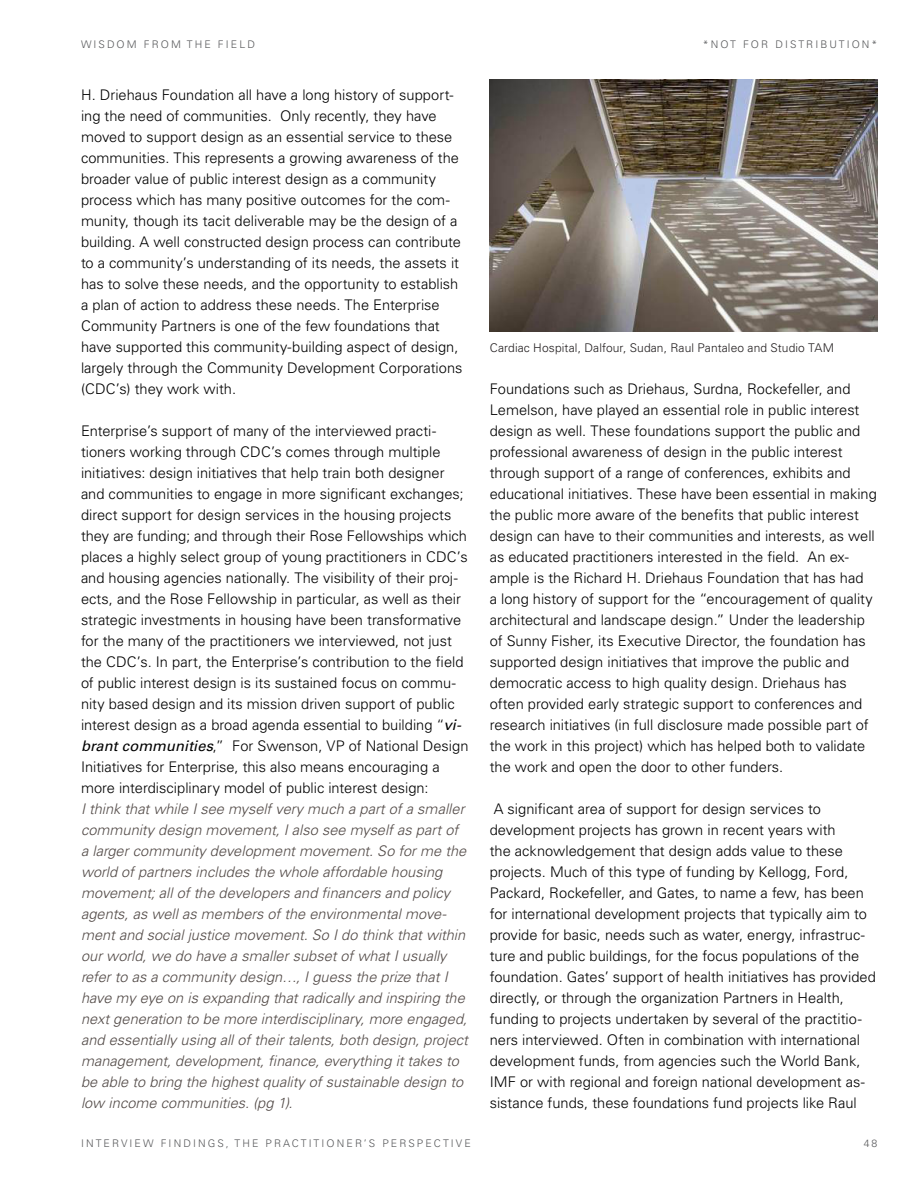
<style>
.page{position:relative;width:918px;height:1188px;background:#fff}
.page>*{position:absolute;margin:0;border:0;box-sizing:border-box;transform-origin:0 0}
.BL_Grid{font:300 14.7px/21px "Univers LT Std";color:#000}
.BL_Grid-2{font:italic 300 14.7px/21px "Univers LT Std";color:#524a47}
.BL_Grid-3{font:300 12px "Univers LT Std";letter-spacing:.01em;color:#231f20}
.t1{font:300 10.5px "Univers LT Std";letter-spacing:.2em;color:#57585a}
.s1{font-weight:400;font-style:italic}
</style>
<div class="page">
<img style="left:490px;top:79px;width:388px;height:252px">
<p class="t1" style="left:81px;top:38px;width:175px">WISDOM FROM THE FIELD</p>
<p class="BL_Grid" style="left:81px;top:85px;width:383px">H. Driehaus Foundation all have a long history of support&shy;ing the need of communities. Only recently, they have moved to support design as an essential service to these communities. This represents a growing awareness of the broader value of public interest design as a community process which has many positive outcomes for the com&shy;munity, though its tacit deliverable may be the design of a building. A well constructed design process can contribute to a community’s understanding of its needs, the assets it has to solve these needs, and the opportunity to establish a plan of action to address these needs. The Enterprise Community Partners is one of the few foundations that have supported this community-building aspect of design, largely through the Community Development Corporations (CDC’s) they work with.</p>
<p class="BL_Grid" style="left:81px;top:421px;width:389px">Enterprise’s support of many of the interviewed practi&shy;tioners working through CDC’s comes through multiple initiatives: design initiatives that help train both designer and communities to engage in more significant exchanges; direct support for design services in the housing projects they are funding; and through their Rose Fellowships which places a highly select group of young practitioners in CDC’s and housing agencies nationally. The visibility of their proj&shy;ects, and the Rose Fellowship in particular, as well as their strategic investments in housing have been transformative for the many of the practitioners we interviewed, not just the CDC’s. In part, the Enterprise’s contribution to the field of public interest design is its sustained focus on commu&shy;nity based design and its mission driven support of public interest design as a broad agenda essential to building “<span class="s1">vi&shy;brant communities</span>,” For Swenson, VP of National Design Initiatives for Enterprise, this also means encouraging a more interdisciplinary model of public interest design:</p>
<p class="BL_Grid-2" style="left:81px;top:799px;width:388px">I think that while I see myself very much a part of a smaller community design movement, I also see myself as part of a larger community development movement. So for me the world of partners includes the whole affordable housing movement; all of the developers and financers and policy agents, as well as members of the environmental move&shy;ment and social justice movement. So I do think that within our world, we do have a smaller subset of what I usually refer to as a community design…, I guess the prize that I have my eye on is expanding that radically and inspiring the next generation to be more interdisciplinary, more engaged, and essentially using all of their talents, both design, project management, development, finance, everything it takes to be able to bring the highest quality of sustainable design to low income communities. (pg 1).</p>
<p class="t1" style="left:81px;top:1137px;width:391px">INTERVIEW FINDINGS, THE PRACTITIONER’S PERSPECTIVE</p>
<p class="t1" style="left:703px;top:38px;width:176px">*NOT FOR DISTRIBUTION*</p>
<p class="BL_Grid-3" style="left:490px;top:341px;width:346px">Cardiac Hospital, Dalfour, Sudan, Raul Pantaleo and Studio TAM</p>
<p class="BL_Grid" style="left:490px;top:379px;width:389px">Foundations such as Driehaus, Surdna, Rockefeller, and Lemelson, have played an essential role in public interest design as well. These foundations support the public and professional awareness of design in the public interest through support of a range of conferences, exhibits and educational initiatives. These have been essential in making the public more aware of the benefits that public interest design can have to their communities and interests, as well as educated practitioners interested in the field. An ex&shy;ample is the Richard H. Driehaus Foundation that has had<br>a long history of support for the “encouragement of quality architectural and landscape design.” Under the leadership of Sunny Fisher, its Executive Director, the foundation has supported design initiatives that improve the public and democratic access to high quality design. Driehaus has often provided early strategic support to conferences and research initiatives (in full disclosure made possible part of the work in this project) which has helped both to validate the work and open the door to other funders.</p>
<p class="BL_Grid" style="left:490px;top:799px;width:388px">A significant area of support for design services to development projects has grown in recent years with<br>the acknowledgement that design adds value to these projects. Much of this type of funding by Kellogg, Ford, Packard, Rockefeller, and Gates, to name a few, has been for international development projects that typically aim to provide for basic, needs such as water, energy, infrastruc&shy;ture and public buildings, for the focus populations of the foundation. Gates’ support of health initiatives has provided directly, or through the organization Partners in Health, funding to projects undertaken by several of the practitio&shy;ners interviewed. Often in combination with international development funds, from agencies such the World Bank, IMF or with regional and foreign national development as&shy;sistance funds, these foundations fund projects like Raul</p>
<p class="t1" style="left:864px;top:1137px;width:15px">48</p>
</div>
